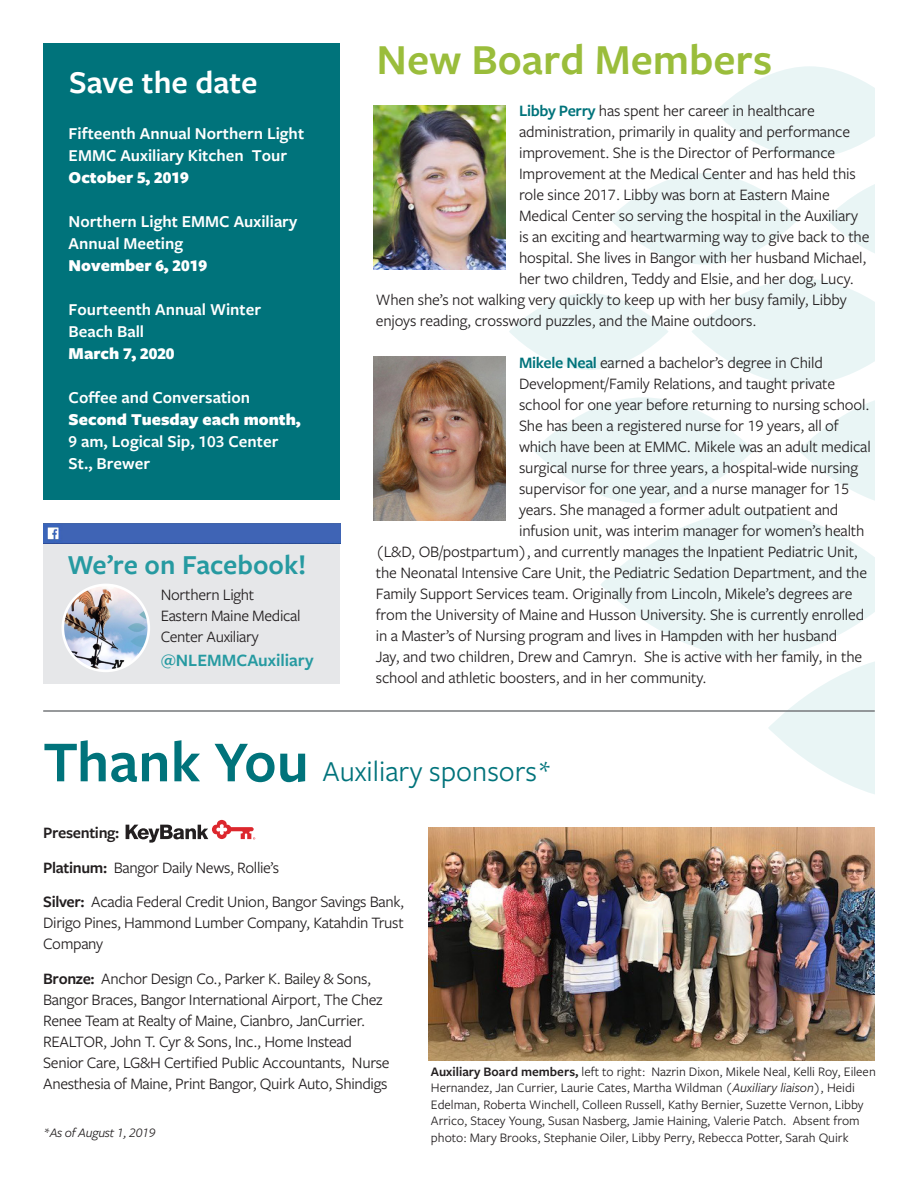
<style>
.page{position:relative;width:918px;height:1188px;background:#fff}
.page>*{position:absolute;margin:0;border:0;box-sizing:border-box;transform-origin:0 0}
._10_13_Body_copy_-_b{font:600 44.4px "Freight Sans Pro";color:#9abd3b}
._30_36_headline_-_li{font:600 33px "Freight Sans Pro";color:#fff}
._12_15_subhead_-_sem{font:30px "Freight Sans Pro";color:#00737b}
._30_36_headline_-_li-2{font:600 28.5px "Freight Sans Pro";color:#269aa1}
._30_36_headline_-_li-3{font:600 18px "Freight Sans Pro";color:#269aa1}
.t1{font:600 17.25px/21.9px "Freight Sans Pro";color:#fff}
.t2{font:900 17.25px "Freight Sans Pro";color:#fff}
._10_13_Body_copy_-_b-2{font:16.5px/21px "Freight Sans Pro";letter-spacing:-.01em;color:#231f20;text-align:justify}
._10_13_Body_copy_-_b-3{font:600 16.5px "Freight Sans Pro";letter-spacing:-.02em;color:#231f20}
._12_15_subhead_-_sem-2{font:13.5px/16.5px "Freight Sans Pro";color:#231f20}
._10_13_Body_copy_-_b-4{font:italic 13.5px "Freight Sans Pro";letter-spacing:-.02em;color:#231f20}
.s1{font-weight:900}
.s2{font-weight:600;color:#00737b}
.s3{font-weight:600;font-size:60px}
.s4{font-weight:600}
.s5{font-style:italic}
</style>
<div class="page">
<svg style="left:509px;top:66px;width:366px;height:728px"></svg>
<div style="left:43px;top:43px;width:297px;height:457px;background:#00737b"></div>
<img style="left:374px;top:105px;width:132px;height:165px">
<img style="left:374px;top:356px;width:132px;height:165px">
<hr style="left:43px;top:710px;width:832px;height:2px;background:#76787b">
<img style="left:429px;top:827px;width:446px;height:234px">
<svg style="left:126px;top:820px;width:129px;height:23px"></svg>
<div style="left:43px;top:524px;width:297px;height:160px;background:#e6e7e9"></div>
<div style="left:43px;top:524px;width:297px;height:19px;background:#3f64b5"></div>
<img style="left:63px;top:585px;width:86px;height:86px;border-radius:43px">
<div style="left:62px;top:584px;width:88px;height:88px;border:3px solid #fff;border-radius:50%"></div>
<p class="_30_36_headline_-_li" style="left:69px;top:60px;width:190px">Save the date</p>
<p class="t1" style="left:69px;top:122px;width:237px">Fifteenth Annual Northern Light<br>EMMC Auxiliary Kitchen Tour</p>
<p class="t2" style="left:69px;top:166px;width:122px">October 5, 2019</p>
<p class="t1" style="left:69px;top:210px;width:230px">Northern Light EMMC Auxiliary<br>Annual Meeting</p>
<p class="t2" style="left:69px;top:253px;width:140px">November 6, 2019</p>
<p class="t1" style="left:69px;top:298px;width:194px">Fourteenth Annual Winter<br>Beach Ball</p>
<p class="t2" style="left:69px;top:341px;width:107px">March 7, 2020</p>
<p class="t1" style="left:69px;top:386px;width:183px">Coffee and Conversation</p>
<p class="t1" style="left:69px;top:408px;width:233px"><span class="s1">Second Tuesday each month,<br></span>9 am, Logical Sip, 103 Center<br>St., Brewer</p>
<p class="_30_36_headline_-_li-2" style="left:68px;top:545px;width:240px">We’re on Facebook!</p>
<p class="_10_13_Body_copy_-_b-2" style="left:161px;top:584px;width:95px">Northern Light</p>
<p class="_10_13_Body_copy_-_b-2" style="left:161px;top:605px;width:141px">Eastern Maine Medical</p>
<p class="_10_13_Body_copy_-_b-2" style="left:161px;top:626px;width:100px">Center Auxiliary</p>
<p class="_30_36_headline_-_li-3" style="left:161px;top:648px;width:154px">@NLEMMCAuxiliary</p>
<p class="_10_13_Body_copy_-_b" style="left:377px;top:29px;width:397px">New Board Members</p>
<p class="_10_13_Body_copy_-_b-2" style="left:519px;top:100px;width:297px"><span class="s2">Libby Perry</span> has spent her career in healthcare</p>
<p class="_10_13_Body_copy_-_b-2" style="left:519px;top:121px;width:333px">administration, primarily in quality and performance</p>
<p class="_10_13_Body_copy_-_b-2" style="left:519px;top:142px;width:318px">improvement. She is the Director of Performance</p>
<p class="_10_13_Body_copy_-_b-2" style="left:519px;top:163px;width:338px">Improvement at the Medical Center and has held this</p>
<p class="_10_13_Body_copy_-_b-2" style="left:519px;top:184px;width:312px">role since 2017. Libby was born at Eastern Maine</p>
<p class="_10_13_Body_copy_-_b-2" style="left:519px;top:205px;width:341px">Medical Center so serving the hospital in the Auxiliary</p>
<p class="_10_13_Body_copy_-_b-2" style="left:519px;top:226px;width:352px">is an exciting and heartwarming way to give back to the</p>
<p class="_10_13_Body_copy_-_b-2" style="left:519px;top:247px;width:349px">hospital. She lives in Bangor with her husband Michael,</p>
<p class="_10_13_Body_copy_-_b-2" style="left:519px;top:268px;width:336px">her two children, Teddy and Elsie, and her dog, Lucy.</p>
<p class="_10_13_Body_copy_-_b-2" style="left:376px;top:289px;width:472px">When she’s not walking very quickly to keep up with her busy family, Libby</p>
<p class="_10_13_Body_copy_-_b-2" style="left:376px;top:310px;width:382px">enjoys reading, crossword puzzles, and the Maine outdoors.</p>
<p class="_10_13_Body_copy_-_b-2" style="left:519px;top:352px;width:305px"><span class="s2">Mikele Neal</span> earned a bachelor’s degree in Child</p>
<p class="_10_13_Body_copy_-_b-2" style="left:519px;top:373px;width:318px">Development/Family Relations, and taught private</p>
<p class="_10_13_Body_copy_-_b-2" style="left:519px;top:394px;width:352px">school for one year before returning to nursing school.</p>
<p class="_10_13_Body_copy_-_b-2" style="left:519px;top:415px;width:321px">She has been a registered nurse for 19 years, all of</p>
<p class="_10_13_Body_copy_-_b-2" style="left:519px;top:436px;width:353px">which have been at EMMC. Mikele was an adult medical</p>
<p class="_10_13_Body_copy_-_b-2" style="left:519px;top:457px;width:341px">surgical nurse for three years, a hospital-wide nursing</p>
<p class="_10_13_Body_copy_-_b-2" style="left:519px;top:478px;width:332px">supervisor for one year, and a nurse manager for 15</p>
<p class="_10_13_Body_copy_-_b-2" style="left:519px;top:499px;width:321px">years. She managed a former adult outpatient and</p>
<p class="_10_13_Body_copy_-_b-2" style="left:519px;top:520px;width:347px">infusion unit, was interim manager for women’s health</p>
<p class="_10_13_Body_copy_-_b-2" style="left:376px;top:541px;width:484px">(L&amp;D, OB/postpartum), and currently manages the Inpatient Pediatric Unit,</p>
<p class="_10_13_Body_copy_-_b-2" style="left:376px;top:562px;width:493px">the Neonatal Intensive Care Unit, the Pediatric Sedation Department, and the</p>
<p class="_10_13_Body_copy_-_b-2" style="left:376px;top:583px;width:478px">Family Support Services team. Originally from Lincoln, Mikele’s degrees are</p>
<p class="_10_13_Body_copy_-_b-2" style="left:376px;top:604px;width:490px">from the University of Maine and Husson University. She is currently enrolled</p>
<p class="_10_13_Body_copy_-_b-2" style="left:376px;top:625px;width:463px">in a Master’s of Nursing program and lives in Hampden with her husband</p>
<p class="_10_13_Body_copy_-_b-2" style="left:376px;top:646px;width:488px">Jay, and two children, Drew and Camryn. She is active with her family, in the</p>
<p class="_10_13_Body_copy_-_b-2" style="left:376px;top:667px;width:333px">school and athletic boosters, and in her community.</p>
<p class="_12_15_subhead_-_sem" style="left:43px;top:752px;width:511px"><span class="s3">Thank You</span> Auxiliary sponsors*</p>
<p class="_10_13_Body_copy_-_b-3" style="left:43px;top:822px;width:78px">Presenting:</p>
<p class="_10_13_Body_copy_-_b-2" style="left:43px;top:856px;width:238px"><span class="s4">Platinum:</span> Bangor Daily News, Rollie’s</p>
<p class="_10_13_Body_copy_-_b-2" style="left:43px;top:891px;width:363px"><span class="s4">Silver:</span> Acadia Federal Credit Union, Bangor Savings Bank, Dirigo Pines, Hammond Lumber Company, Katahdin Trust Company</p>
<p class="_10_13_Body_copy_-_b-2" style="left:43px;top:967px;width:348px;text-align:left"><span class="s4">Bronze:</span> Anchor Design Co., Parker K. Bailey &amp; Sons, Bangor Braces, Bangor International Airport, The Chez Renee Team at Realty of Maine, Cianbro, JanCurrier.<br>REALTOR, John T. Cyr &amp; Sons, Inc., Home Instead Senior Care, LG&amp;H Certified Public Accountants, Nurse Anesthesia of Maine, Print Bangor, Quirk Auto, Shindigs</p>
<p class="_10_13_Body_copy_-_b-4" style="left:43px;top:1124px;width:114px">*As of August 1, 2019</p>
<p class="_12_15_subhead_-_sem-2" style="left:431px;top:1063px;width:446px"><span class="s4">Auxiliary Board members,</span> left to right: Nazrin Dixon, Mikele Neal, Kelli Roy, Eileen Hernandez, Jan Currier, Laurie Cates, Martha Wildman <span class="s5">(Auxiliary liaison)</span>, Heidi Edelman, Roberta Winchell, Colleen Russell, Kathy Bernier, Suzette Vernon, Libby Arrico, Stacey Young, Susan Nasberg, Jamie Haining, Valerie Patch. Absent from photo: Mary Brooks, Stephanie Oiler, Libby Perry, Rebecca Potter, Sarah Quirk</p>
</div>
